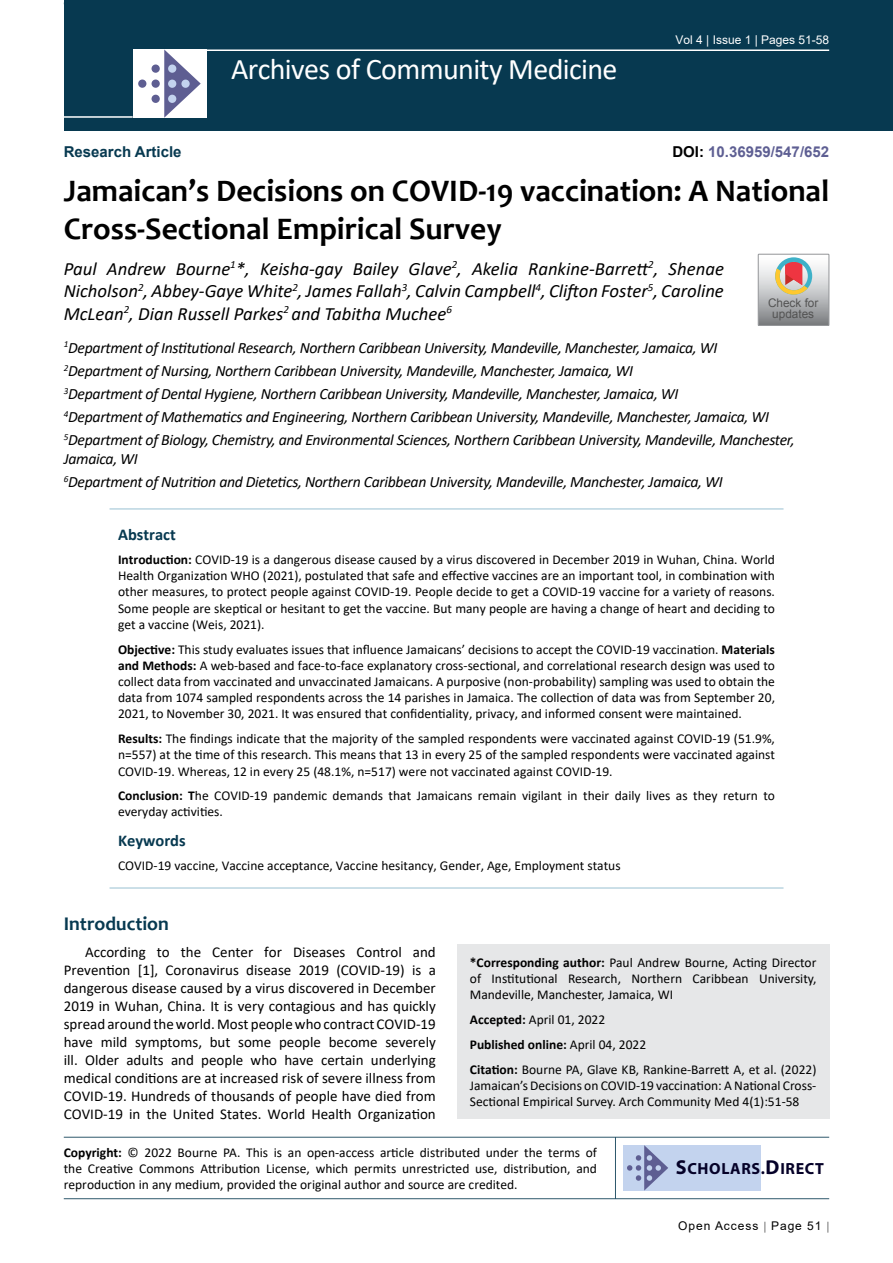
<style>
.page{position:relative;width:893px;height:1263px;background:#fff}
.page>*{position:absolute;margin:0;border:0;box-sizing:border-box;transform-origin:0 0}
.t1{font:700 31.5px/37.8px "Candara";color:#000}
.t2{font:30px "Calibri";letter-spacing:-.02em;color:#fff}
.t3{font:700 19.5px "Candara";color:#073950}
.t4{font:italic 18.75px/22.5px "Calibri";color:#000;text-align:justify}
.t5{font:700 16.5px "Calibri";color:#073950}
.t6{font:700 16.2px "Myriad Pro";letter-spacing:.04em;color:#050128}
.t7{font:italic 15.75px/23.1px "Calibri";letter-spacing:-.02em;color:#000}
.t8{font:15px/18px "Calibri";color:#000;text-align:justify}
.t9{font:700 15px "Arial";color:#5e5f93}
.t10{font:700 15px "Arial";color:#073950}
.t11{font:13.5px/16.2px "Calibri";color:#000;text-align:justify}
.t12{font:12px "Arial";color:#fff}
.t13{font:12px "Arial";letter-spacing:.08em;color:#000}
.t14{font:11.85px/10.2px "Arial";color:#535353;text-align:center}
.s1{color:#000}
.s2{font-weight:700}
.s3{font-size:20.25px}
</style>
<div class="page">
<div style="left:64px;top:0;width:829px;height:131px;background:#073950"></div>
<hr style="left:64px;top:1137px;width:765px;height:1px;background:#073950">
<hr style="left:64px;top:1198px;width:765px;height:1px;background:#073950">
<hr style="left:615px;top:1137px;width:1px;height:62px;background:#073950">
<hr style="left:204px;top:49px;width:625px;height:2px;background:#fff">
<hr style="left:64px;top:116px;width:69px;height:2px;background:#fff">
<div style="left:133px;top:49px;width:74px;height:69px;background:#fff"></div>
<svg style="left:164px;top:49px;width:37px;height:69px"></svg>
<div style="left:152px;top:65px;width:8px;height:8px;background:#5e5e92;border-radius:50%"></div>
<div style="left:138px;top:80px;width:8px;height:8px;background:#5e5e92;border-radius:50%"></div>
<div style="left:152px;top:80px;width:8px;height:8px;background:#5e5e92;border-radius:50%"></div>
<div style="left:168px;top:80px;width:8px;height:8px;background:#c3d3ee;border-radius:50%"></div>
<div style="left:181px;top:80px;width:9px;height:8px;background:#c3d3ee;border-radius:50%"></div>
<div style="left:168px;top:95px;width:8px;height:8px;background:#c3d3ee;border-radius:50%"></div>
<div style="left:168px;top:65px;width:8px;height:8px;background:#c3d3ee;border-radius:50%"></div>
<div style="left:152px;top:95px;width:8px;height:8px;background:#5e5e92;border-radius:50%"></div>
<div style="left:623px;top:1145px;width:138px;height:45px;background:#c3d3ee"></div>
<svg style="left:627px;top:1145px;width:41px;height:45px"></svg>
<div style="left:457px;top:944px;width:372px;height:175px;background:#e6e7e8"></div>
<hr style="left:110px;top:509px;width:673px;height:1px;background:#98c0d2">
<hr style="left:110px;top:888px;width:673px;height:1px;background:#98c0d2">
<svg style="left:758px;top:254px;width:71px;height:72px;background:#bcb6b3"></svg>
<p class="t10" style="left:64px;top:141px;width:119px">Research Article</p>
<h2 class="t2" style="left:231px;top:48px;width:388px">Archives of Community Medicine</h2>
<p class="t12" style="left:675px;top:31px;width:155px">Vol 4 | Issue 1 | Pages 51-58</p>
<p class="t9" style="left:672px;top:141px;width:158px"><span class="s1">DOI:</span> 10.36959/547/652</p>
<h1 class="t1" style="left:64px;top:172px;width:767px">Jamaican’s Decisions on COVID-19 vaccination: A National<br>Cross-Sectional Empirical Survey</h1>
<h3 class="t4" style="left:64px;top:256px;width:662px">Paul Andrew Bourne<sup>1</sup>*, Keisha-gay Bailey Glave<sup>2</sup>, Akelia Rankine-Barrett<sup>2</sup>, Shenae Nicholson<sup>2</sup>, Abbey-Gaye White<sup>2</sup>, James Fallah<sup>3</sup>, Calvin Campbell<sup>4</sup>, Clifton Foster<sup>5</sup>, Caroline McLean<sup>2</sup>, Dian Russell Parkes<sup>2</sup> and Tabitha Muchee<sup>6</sup></h3>
<p class="t7" style="left:64px;top:335px;width:732px"><sup>1</sup>Department of Institutional Research, Northern Caribbean University, Mandeville, Manchester, Jamaica, WI <sup>2</sup>Department of Nursing, Northern Caribbean University, Mandeville, Manchester, Jamaica, WI<br><sup>3</sup>Department of Dental Hygiene, Northern Caribbean University, Mandeville, Manchester, Jamaica, WI<br><sup>4</sup>Department of Mathematics and Engineering, Northern Caribbean University, Mandeville, Manchester, Jamaica, WI <sup>5</sup>Department of Biology, Chemistry, and Environmental Sciences, Northern Caribbean University, Mandeville, Manchester,</p>
<p class="t7" style="left:64px;top:447px;width:660px">Jamaica, WI<br><sup>6</sup>Department of Nutrition and Dietetics, Northern Caribbean University, Mandeville, Manchester, Jamaica, WI</p>
<p class="t14" style="left:768px;top:298px;width:52px">Check for updates</p>
<p class="t5" style="left:118px;top:523px;width:59px">Abstract</p>
<p class="t11" style="left:118px;top:551px;width:658px"><span class="s2">Introduction:</span> COVID-19 is a dangerous disease caused by a virus discovered in December 2019 in Wuhan, China. World Health Organization WHO (2021), postulated that safe and effective vaccines are an important tool, in combination with other measures, to protect people against COVID-19. People decide to get a COVID-19 vaccine for a variety of reasons.<br>Some people are skeptical or hesitant to get the vaccine. But many people are having a change of heart and deciding to get a vaccine (Weis, 2021).</p>
<p class="t11" style="left:118px;top:641px;width:658px"><span class="s2">Objective:</span> This study evaluates issues that influence Jamaicans’ decisions to accept the COVID-19 vaccination. <span class="s2">Materials and Methods:</span> A web-based and face-to-face explanatory cross-sectional, and correlational research design was used to collect data from vaccinated and unvaccinated Jamaicans. A purposive (non-probability) sampling was used to obtain the data from 1074 sampled respondents across the 14 parishes in Jamaica. The collection of data was from September 20, 2021, to November 30, 2021. It was ensured that confidentiality, privacy, and informed consent were maintained.</p>
<p class="t11" style="left:118px;top:730px;width:658px"><span class="s2">Results:</span> The findings indicate that the majority of the sampled respondents were vaccinated against COVID-19 (51.9%, n=557) at the time of this research. This means that 13 in every 25 of the sampled respondents were vaccinated against COVID-19. Whereas, 12 in every 25 (48.1%, n=517) were not vaccinated against COVID-19.</p>
<p class="t11" style="left:118px;top:787px;width:658px"><span class="s2">Conclusion: T</span>he COVID-19 pandemic demands that Jamaicans remain vigilant in their daily lives as they return to everyday activities.</p>
<p class="t5" style="left:118px;top:828px;width:69px">Keywords</p>
<p class="t11" style="left:118px;top:856px;width:504px">COVID-19 vaccine, Vaccine acceptance, Vaccine hesitancy, Gender, Age, Employment status</p>
<h3 class="t3" style="left:64px;top:911px;width:107px">Introduction</h3>
<p class="t8" style="left:64px;top:942px;width:374px;text-indent:21px">According to the Center for Diseases Control and Prevention [1], Coronavirus disease 2019 (COVID-19) is a dangerous disease caused by a virus discovered in December 2019 in Wuhan, China. It is very contagious and has quickly spread around the world. Most people who contract COVID-19 have mild symptoms, but some people become severely ill. Older adults and people who have certain underlying medical conditions are at increased risk of severe illness from COVID-19. Hundreds of thousands of people have died from COVID-19 in the United States. World Health Organization</p>
<p class="t11" style="left:470px;top:954px;width:348px"><span class="s2">*Corresponding author:</span> Paul Andrew Bourne, Acting Director of Institutional Research, Northern Caribbean University, Mandeville, Manchester, Jamaica, WI</p>
<p class="t11" style="left:470px;top:1007px;width:348px;line-height:24.8px;text-align:left"><span class="s2">Accepted:</span> April 01, 2022<br><span class="s2">Published online:</span> April 04, 2022<br><span class="s2">Citation:</span> Bourne PA, Glave KB, Rankine-Barrett A, et al. (2022)</p>
<p class="t11" style="left:470px;top:1077px;width:348px">Jamaican’s Decisions on COVID-19 vaccination: A National Cross-<br>Sectional Empirical Survey. Arch Community Med 4(1):51-58</p>
<p class="t11" style="left:64px;top:1144px;width:535px"><span class="s2">Copyright:</span> © 2022 Bourne PA. This is an open-access article distributed under the terms of the Creative Commons Attribution License, which permits unrestricted use, distribution, and reproduction in any medium, provided the original author and source are credited.</p>
<p class="t6" style="left:676px;top:1158px;width:150px"><span class="s3">S</span>CHOLARS.<span class="s3">D</span>IRECT</p>
<p class="t13" style="left:678px;top:1217px;width:145px">Open Access Page 51</p>
</div>
